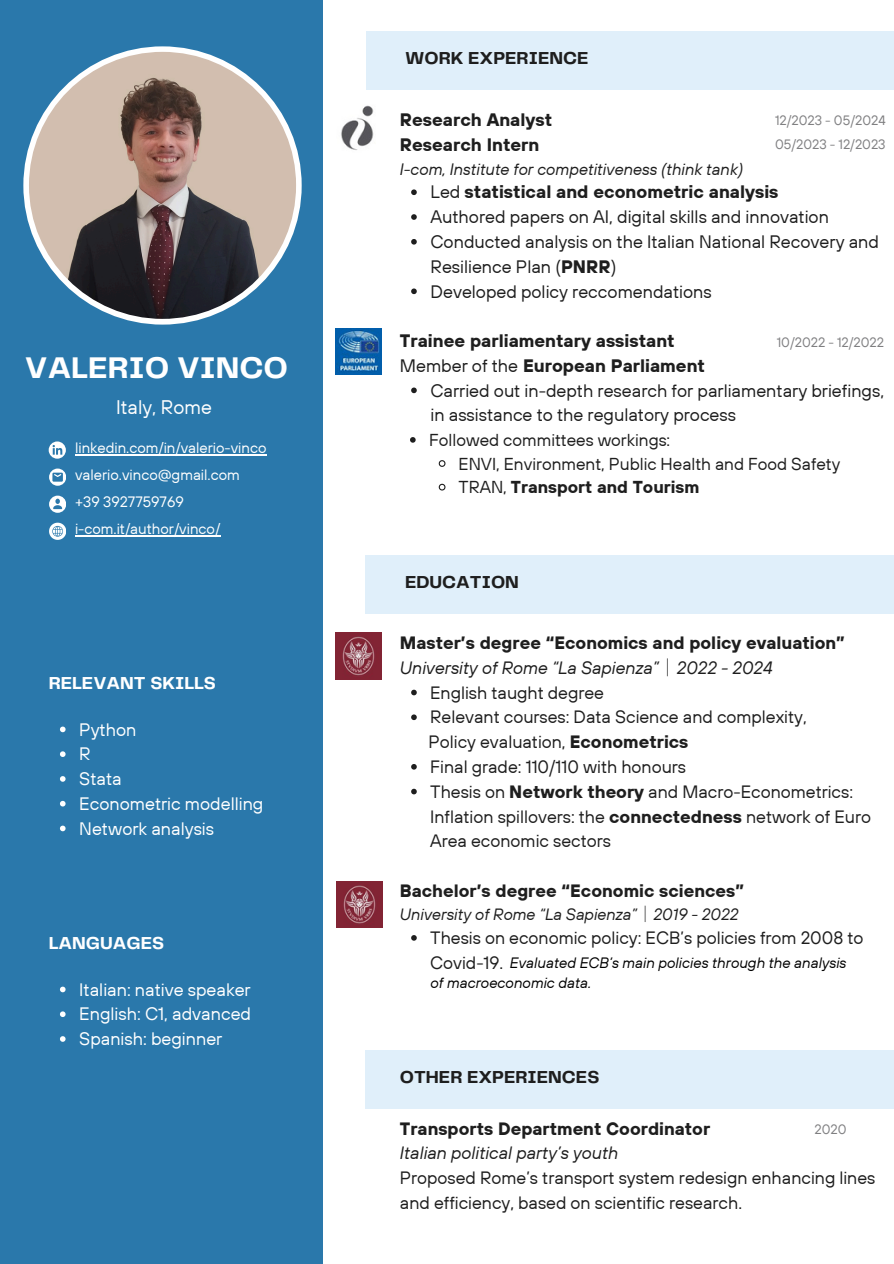
<style>
.page{position:relative;width:894px;height:1264px;background:#fff}
.page>*{position:absolute;margin:0;border:0;box-sizing:border-box;transform-origin:0 0}
.t1{font:700 31.05px "Telegraf";color:#fff}
.t2{font:19.65px "TT Hoves";color:#fff}
.t3{font:18px/24.8px "TT Hoves";color:#1e1e1e}
.t4{font:700 18px/24.8px "TT Hoves";color:#1e1e1e}
.t5{font:18px "TT Hoves";color:#fff}
.t6{font:700 18px "Telegraf";color:#1e1e1e}
.t7{font:700 18px "Telegraf";color:#fff}
.t8{font:17.85px/24.8px "TT Hoves";color:#1e1e1e}
.t9{font:700 17.85px/24.8px "TT Hoves";color:#1e1e1e}
.t10{font:17.25px "TT Hoves";color:#1e1e1e}
.t11{font:700 17.25px "TT Hoves";color:#1e1e1e}
.t12{font:italic 16.5px "TT Hoves";color:#1e1e1e}
.t13{font:italic 16.35px "TT Hoves";color:#1e1e1e}
.t14{font:15px/27px "TT Hoves";color:#fff}
.t15{font:italic 15px/20.2px "TT Hoves";color:#000}
.t16{font:13.5px/23.7px "TT Hoves";color:#7f7f81}
.s1{font-weight:400}
.s2{font-weight:700}
.s3{font-weight:400;font-style:italic}
.s4{font-family:"Noto Sans CJ Ksc";font-weight:400}
.s5{font-family:"Noto Sans CJ Ksc";font-style:normal}
.s6{font-style:italic}
</style>
<div class="page">
<div style="left:0;top:0;width:323px;height:1263px;background:#2a78ab"></div>
<div style="left:365px;top:555px;width:528px;height:58px;background:#e0effa"></div>
<div style="left:365px;top:1050px;width:528px;height:58px;background:#e0effa"></div>
<div style="left:23px;top:46px;width:278px;height:278px;background:#fff;border-radius:50%"></div>
<img style="left:29px;top:52px;width:267px;height:267px;border-radius:50%">
<img style="left:341px;top:105px;width:33px;height:45px">
<img style="left:335px;top:328px;width:47px;height:46px">
<div style="left:365px;top:32px;width:528px;height:58px;background:#e0effa"></div>
<img style="left:335px;top:633px;width:47px;height:46px">
<svg style="left:60px;top:986px;width:6px;height:6px"></svg>
<svg style="left:60px;top:1011px;width:6px;height:6px"></svg>
<svg style="left:60px;top:1036px;width:6px;height:5px"></svg>
<img style="left:336px;top:881px;width:46px;height:46px">
<svg style="left:49px;top:468px;width:17px;height:17px"></svg>
<svg style="left:49px;top:495px;width:17px;height:17px"></svg>
<svg style="left:49px;top:441px;width:17px;height:17px"></svg>
<hr style="left:75px;top:454px;width:191px;height:1px;background:#fff">
<hr style="left:75px;top:535px;width:145px;height:1px;background:#fff">
<svg style="left:49px;top:522px;width:17px;height:17px"></svg>
<svg style="left:411px;top:189px;width:5px;height:6px"></svg>
<svg style="left:411px;top:214px;width:5px;height:6px"></svg>
<svg style="left:411px;top:239px;width:5px;height:5px"></svg>
<svg style="left:411px;top:288px;width:5px;height:6px"></svg>
<svg style="left:411px;top:387px;width:5px;height:6px"></svg>
<svg style="left:410px;top:437px;width:5px;height:5px"></svg>
<svg style="left:438px;top:460px;width:8px;height:7px"></svg>
<svg style="left:438px;top:483px;width:8px;height:8px"></svg>
<svg style="left:411px;top:689px;width:5px;height:6px"></svg>
<svg style="left:411px;top:714px;width:5px;height:6px"></svg>
<svg style="left:411px;top:764px;width:5px;height:5px"></svg>
<svg style="left:411px;top:788px;width:5px;height:6px"></svg>
<svg style="left:411px;top:935px;width:5px;height:5px"></svg>
<svg style="left:60px;top:726px;width:6px;height:6px"></svg>
<svg style="left:60px;top:751px;width:6px;height:6px"></svg>
<svg style="left:60px;top:776px;width:6px;height:5px"></svg>
<svg style="left:60px;top:800px;width:6px;height:6px"></svg>
<svg style="left:60px;top:825px;width:6px;height:6px"></svg>
<h1 class="t1" style="left:25px;top:354px;width:265px">VALERIO VINCO</h1>
<p class="t2" style="left:116px;top:394px;width:97px">Italy, Rome</p>
<p class="t14" style="left:75px;top:434px;width:193px">linkedin.com/in/valerio-vinco valerio.vinco@gmail.com +39 3927759769 i-com.it/author/vinco/</p>
<p class="t7" style="left:49px;top:675px;width:169px">RELEVANT SKILLS</p>
<p class="t5" style="left:79px;top:717px;width:59px">Python</p>
<p class="t5" style="left:79px;top:742px;width:13px">R</p>
<p class="t5" style="left:79px;top:767px;width:44px">Stata</p>
<p class="t5" style="left:79px;top:791px;width:185px">Econometric modelling</p>
<p class="t5" style="left:79px;top:816px;width:136px">Network analysis</p>
<p class="t7" style="left:49px;top:935px;width:117px">LANGUAGES</p>
<p class="t5" style="left:79px;top:977px;width:173px">Italian: native speaker</p>
<p class="t5" style="left:79px;top:1002px;width:173px">English: C1, advanced</p>
<p class="t5" style="left:79px;top:1027px;width:145px">Spanish: beginner</p>
<h2 class="t6" style="left:405px;top:50px;width:185px">WORK EXPERIENCE</h2>
<p class="t4" style="left:400px;top:107px;width:154px">Research Analyst<br>Research Intern</p>
<p class="t12" style="left:400px;top:158px;width:345px">I-com, Institute for competitiveness (think tank)</p>
<p class="t4" style="left:430px;top:179px;width:349px"><span class="s1">Led</span> statistical and econometric analysis</p>
<h4 class="t3" style="left:430px;top:204px;width:400px">Authored papers on AI, digital skills and innovation</h4>
<p class="t3" style="left:430px;top:229px;width:450px">Conducted analysis on the Italian National Recovery and<br>Resilience Plan (<span class="s2">PNRR</span>)</p>
<p class="t3" style="left:430px;top:278px;width:283px">Developed policy reccomendations</p>
<p class="t4" style="left:400px;top:328px;width:306px">Trainee parliamentary assistant<br><span class="s1">Member of the</span> European Parliament</p>
<p class="t3" style="left:430px;top:377px;width:455px">Carried out in-depth research for parliamentary briefings, in assistance to the regulatory process</p>
<p class="t10" style="left:429px;top:429px;width:242px">Followed committees workings:</p>
<p class="t10" style="left:458px;top:452px;width:383px">ENVI, Environment, Public Health and Food Safety</p>
<h4 class="t11" style="left:458px;top:476px;width:242px"><span class="s1">TRAN,</span> Transport and Tourism</h4>
<h2 class="t16" style="left:774px;top:108px;width:112px">12/2023 - 05/2024<br>05/2023 - 12/2023</h2>
<p class="t16" style="left:776px;top:330px;width:109px">10/2022 - 12/2022</p>
<p class="t6" style="left:405px;top:574px;width:115px">EDUCATION</p>
<p class="t9" style="left:400px;top:630px;width:446px">Master’s degree “Economics and policy evaluation”<br><span class="s3">University of Rome “La Sapienza”</span><span class="s4">│</span><span class="s3">2022 - 2024</span></p>
<p class="t8" style="left:430px;top:679px;width:175px">English taught degree</p>
<h3 class="t8" style="left:430px;top:704px;width:378px">Relevant courses: Data Science and complexity,</h3>
<p class="t8" style="left:428px;top:729px;width:261px">Policy evaluation, <span class="s2">Econometrics</span></p>
<p class="t8" style="left:430px;top:754px;width:257px">Final grade: 110/110 with honours</p>
<h3 class="t8" style="left:430px;top:778px;width:442px">Thesis on <span class="s2">Network theory</span> and Macro-Econometrics:<br>Inflation spillovers: the <span class="s2">connectedness</span> network of Euro<br>Area economic sectors</h3>
<p class="t9" style="left:400px;top:877px;width:345px">Bachelor’s degree “Economic sciences”</p>
<p class="t13" style="left:400px;top:904px;width:340px">University of Rome “La Sapienza”<span class="s5">│</span>2019 - 2022</p>
<h2 class="t8" style="left:430px;top:925px;width:435px">Thesis on economic policy: ECB’s policies from 2008 to<br>Covid-19.</h2>
<p class="t15" style="left:430px;top:952px;width:417px;text-indent:79px">Evaluated ECB’s main policies through the analysis of macroeconomic data.</p>
<h3 class="t6" style="left:400px;top:1069px;width:201px">OTHER EXPERIENCES</h3>
<p class="t8" style="left:400px;top:1115px;width:477px"><span class="s2">Transports Department Coordinator<br></span><span class="s6">Italian political party’s youth<br></span>Proposed Rome’s transport system redesign enhancing lines and efficiency, based on scientific research.</p>
<p class="t16" style="left:814px;top:1116px;width:33px">2020</p>
</div>
